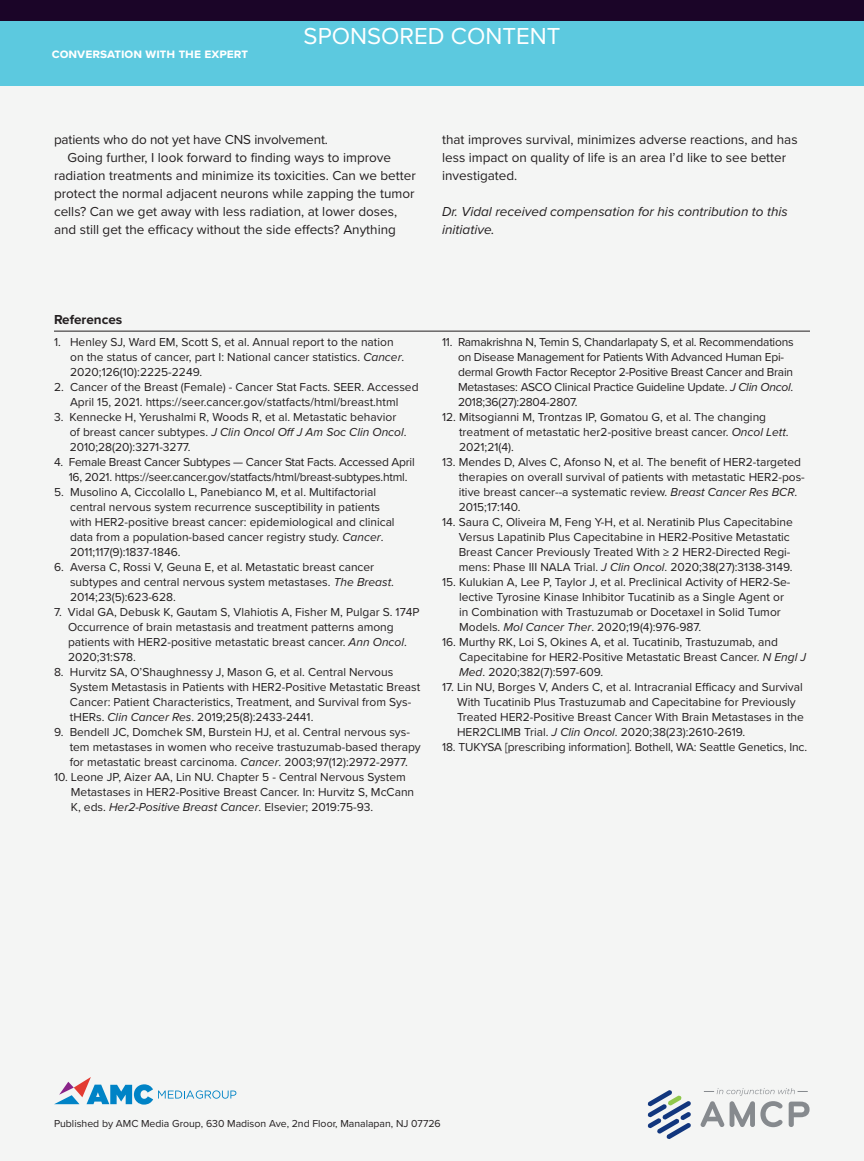
<style>
.page{position:relative;width:864px;height:1161px;background:#fff}
.page>*{position:absolute;margin:0;border:0;box-sizing:border-box;transform-origin:0 0}
.t1{font:24px "Proxima Nova";color:#fff}
.t2{font:13.5px/18px "Proxima Nova";color:#231f20}
.t3{font:italic 13.5px/18px "Proxima Nova";color:#231f20}
.t4{font:700 13.5px "Proxima Nova";color:#fff}
.t5{font:700 13.5px "Proxima Nova";color:#231f20}
.t6{font:12px/15px "Proxima Nova";color:#231f20}
.t7{font:12px/15px "Proxima Nova";letter-spacing:-.02em;color:#231f20}
.t8{font:10.5px "Proxima Nova";color:#231f20}
.s1{font-style:italic}
</style>
<div class="page">
<div style="left:0;top:79px;width:864px;height:1082px;background:#f4f5f4"></div>
<svg style="left:701px;top:1088px;width:109px;height:39px"></svg>
<svg style="left:648px;top:1090px;width:43px;height:49px"></svg>
<div style="left:0;top:0;width:864px;height:86px;background:#1b0528"></div>
<div style="left:0;top:21px;width:864px;height:65px;background:#5cc9df"></div>
<hr style="left:54px;top:331px;width:756px;height:1px;background:#231f20">
<svg style="left:54px;top:1077px;width:182px;height:28px"></svg>
<p class="t4" style="left:52px;top:42px;width:124px">Name of New Piece</p>
<p class="t4" style="left:52px;top:45px;width:198px">conversation with the expert</p>
<h1 class="t1" style="left:304px;top:18px;width:258px">SPONSORED CONTENT</h1>
<p class="t2" style="left:54px;top:130px;width:275px">patients who do not yet have CNS involvement.</p>
<p class="t2" style="left:68px;top:148px;width:325px">Going further, I look forward to finding ways to improve</p>
<p class="t2" style="left:54px;top:166px;width:363px">radiation treatments and minimize its toxicities. Can we better</p>
<p class="t2" style="left:54px;top:184px;width:362px">protect the normal adjacent neurons while zapping the tumor</p>
<p class="t2" style="left:54px;top:202px;width:345px">cells? Can we get away with less radiation, at lower doses,</p>
<p class="t2" style="left:54px;top:220px;width:343px">and still get the efficacy without the side effects? Anything</p>
<p class="t2" style="left:442px;top:130px;width:357px">that improves survival, minimizes adverse reactions, and has less impact on quality of life is an area I’d like to see better investigated.</p>
<p class="t3" style="left:442px;top:202px;width:347px">Dr. Vidal received compensation for his contribution to this initiative.</p>
<p class="t5" style="left:54px;top:311px;width:70px">References</p>
<p class="t6" style="left:70px;top:334px;width:336px;text-indent:-16px">1. Henley SJ, Ward EM, Scott S, et al. Annual report to the nation on the status of cancer, part I: National cancer statistics. <span class="s1">Cancer</span>.<br>2020;126(10):2225-2249.</p>
<p class="t6" style="left:54px;top:379px;width:366px;text-align:center">2. Cancer of the Breast (Female) - Cancer Stat Facts. SEER. Accessed<br>April 15, 2021. https://seer.cancer.gov/statfacts/html/breast.html</p>
<p class="t6" style="left:70px;top:409px;width:338px;text-indent:-16px">3. Kennecke H, Yerushalmi R, Woods R, et al. Metastatic behavior of breast cancer subtypes. <span class="s1">J Clin Oncol Off J Am Soc Clin Oncol</span>.<br>2010;28(20):3271-3277.</p>
<p class="t7" style="left:69px;top:454px;width:348px;text-indent:-15px">4. Female Breast Cancer Subtypes — Cancer Stat Facts. Accessed April<br>16, 2021. https://seer.cancer.gov/statfacts/html/breast-subtypes.html.</p>
<p class="t6" style="left:70px;top:484px;width:326px;text-indent:-16px">5. Musolino A, Ciccolallo L, Panebianco M, et al. Multifactorial central nervous system recurrence susceptibility in patients with HER2-positive breast cancer: epidemiological and clinical data from a population-based cancer registry study. <span class="s1">Cancer</span>.<br>2011;117(9):1837-1846.</p>
<p class="t6" style="left:70px;top:559px;width:325px;text-indent:-16px">6. Aversa C, Rossi V, Geuna E, et al. Metastatic breast cancer subtypes and central nervous system metastases. <span class="s1">The Breast</span>.<br>2014;23(5):623-628.</p>
<p class="t6" style="left:68px;top:604px;width:353px;text-indent:-14px">7. Vidal GA, Debusk K, Gautam S, Vlahiotis A, Fisher M, Pulgar S. 174P Occurrence of brain metastasis and treatment patterns among patients with HER2-positive metastatic breast cancer. <span class="s1">Ann Oncol</span>.<br>2020;31:S78.</p>
<p class="t6" style="left:70px;top:664px;width:352px;text-indent:-16px">8. Hurvitz SA, O’Shaughnessy J, Mason G, et al. Central Nervous System Metastasis in Patients with HER2-Positive Metastatic Breast Cancer: Patient Characteristics, Treatment, and Survival from Sys&shy;tHERs. <span class="s1">Clin Cancer Res</span>. 2019;25(8):2433-2441.</p>
<p class="t6" style="left:70px;top:724px;width:353px;text-indent:-16px">9. Bendell JC, Domchek SM, Burstein HJ, et al. Central nervous sys&shy;tem metastases in women who receive trastuzumab-based therapy for metastatic breast carcinoma. <span class="s1">Cancer</span>. 2003;97(12):2972-2977.</p>
<p class="t6" style="left:71px;top:769px;width:345px;text-indent:-17px">10. Leone JP, Aizer AA, Lin NU. Chapter 5 - Central Nervous System<br>Metastases in HER2-Positive Breast Cancer. In: Hurvitz S, McCann<br>K, eds. <span class="s1">Her2-Positive Breast Cancer</span>. Elsevier; 2019:75-93.</p>
<p class="t7" style="left:458px;top:334px;width:337px;text-indent:-16px">11. Ramakrishna N, Temin S, Chandarlapaty S, et al. Recommendations on Disease Management for Patients With Advanced Human Epi&shy;dermal Growth Factor Receptor 2-Positive Breast Cancer and Brain Metastases: ASCO Clinical Practice Guideline Update. <span class="s1">J Clin Oncol</span>.<br>2018;36(27):2804-2807.</p>
<p class="t6" style="left:459px;top:409px;width:331px;text-indent:-17px">12. Mitsogianni M, Trontzas IP, Gomatou G, et al. The changing treatment of metastatic her2-positive breast cancer. <span class="s1">Oncol Lett</span>.<br>2021;21(4).</p>
<p class="t6" style="left:459px;top:454px;width:348px;text-indent:-17px">13. Mendes D, Alves C, Afonso N, et al. The benefit of HER2-targeted therapies on overall survival of patients with metastatic HER2-pos&shy;itive breast cancer--a systematic review. <span class="s1">Breast Cancer Res BCR</span>.<br>2015;17:140.</p>
<p class="t6" style="left:459px;top:514px;width:336px;text-indent:-17px">14. Saura C, Oliveira M, Feng Y-H, et al. Neratinib Plus Capecitabine Versus Lapatinib Plus Capecitabine in HER2-Positive Metastatic Breast Cancer Previously Treated With ≥ 2 HER2-Directed Regi&shy;mens: Phase III NALA Trial. <span class="s1">J Clin Oncol</span>. 2020;38(27):3138-3149.</p>
<p class="t6" style="left:459px;top:574px;width:333px;text-indent:-17px">15. Kulukian A, Lee P, Taylor J, et al. Preclinical Activity of HER2-Se&shy;lective Tyrosine Kinase Inhibitor Tucatinib as a Single Agent or in Combination with Trastuzumab or Docetaxel in Solid Tumor Models. <span class="s1">Mol Cancer Ther</span>. 2020;19(4):976-987.</p>
<p class="t6" style="left:459px;top:634px;width:349px;text-indent:-17px">16. Murthy RK, Loi S, Okines A, et al. Tucatinib, Trastuzumab, and<br>Capecitabine for HER2-Positive Metastatic Breast Cancer. <span class="s1">N Engl J<br>Med</span>. 2020;382(7):597-609.</p>
<p class="t6" style="left:457px;top:679px;width:348px;text-indent:-15px">17. Lin NU, Borges V, Anders C, et al. Intracranial Efficacy and Survival With Tucatinib Plus Trastuzumab and Capecitabine for Previously Treated HER2-Positive Breast Cancer With Brain Metastases in the HER2CLIMB Trial. <span class="s1">J Clin Oncol</span>. 2020;38(23):2610-2619.</p>
<p class="t6" style="left:442px;top:739px;width:367px">18. TUKYSA [prescribing information]. Bothell, WA: Seattle Genetics, Inc.</p>
<p class="t8" style="left:54px;top:1116px;width:388px">Published by AMC Media Group, 630 Madison Ave, 2nd Floor, Manalapan, NJ 07726</p>
</div>
